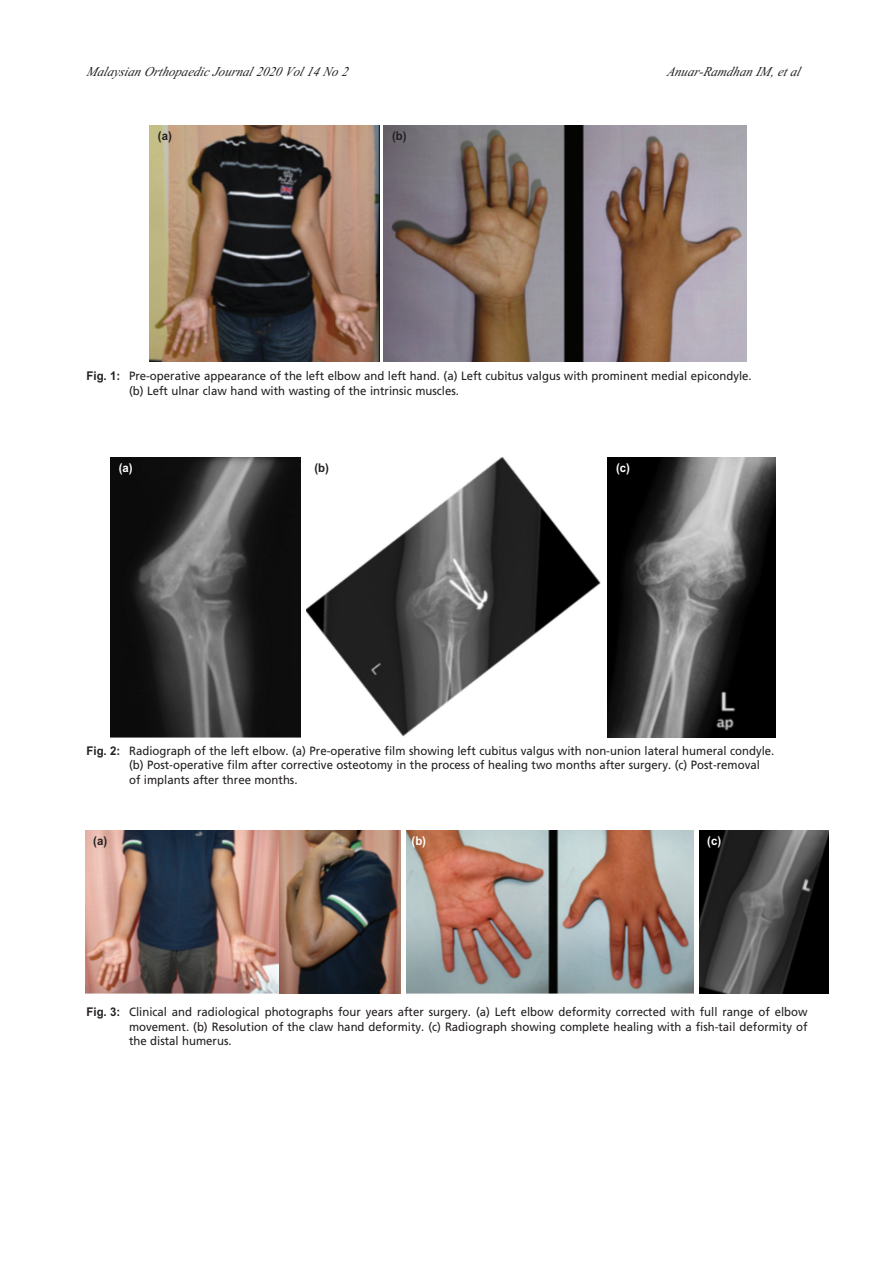
<style>
.page{position:relative;width:896px;height:1263px;background:#fff}
.page>*{position:absolute;margin:0;border:0;box-sizing:border-box;transform-origin:0 0}
.t1{font:italic 13.5px "Times New Roman";color:#231f20;scale:.95 1}
.t2{font:12px/14.4px "Frutiger LT Std";color:#231f20;scale:.95 1}
.t3{font:700 12px "Arial";color:#231f20;scale:.95 1}
.t4{font:700 12px "Arial";color:#fff;scale:.95 1}
.s1{font-family:"Arial";font-weight:700}
</style>
<div class="page">
<img style="left:150px;top:125px;width:229px;height:237px">
<img style="left:384px;top:125px;width:362px;height:237px">
<img style="left:110px;top:458px;width:191px;height:279px">
<img style="left:306px;top:458px;width:294px;height:278px">
<img style="left:608px;top:458px;width:167px;height:279px">
<img style="left:85px;top:830px;width:194px;height:164px">
<img style="left:406px;top:830px;width:287px;height:164px">
<img style="left:699px;top:830px;width:130px;height:164px">
<img style="left:279px;top:830px;width:121px;height:164px">
<p class="t1" style="left:87px;top:63px;width:280px">Malaysian Orthopaedic Journal 2020 Vol 14 No 2</p>
<p class="t1" style="left:667px;top:63px;width:146px">Anuar-Ramdhan IM, et al</p>
<p class="t3" style="left:158px;top:128px;width:16px">(a)</p>
<p class="t3" style="left:392px;top:128px;width:17px">(b)</p>
<p class="t2" style="left:129px;top:370px;width:657px;text-indent:-43px"><span class="s1">Fig. 1:</span> Pre-operative appearance of the left elbow and left hand. (a) Left cubitus valgus with prominent medial epicondyle. (b) Left ulnar claw hand with wasting of the intrinsic muscles.</p>
<p class="t4" style="left:119px;top:461px;width:16px">(a)</p>
<p class="t3" style="left:314px;top:461px;width:17px">(b)</p>
<p class="t4" style="left:616px;top:461px;width:16px">(c)</p>
<p class="t2" style="left:129px;top:744px;width:681px;text-indent:-43px"><span class="s1">Fig. 2:</span> Radiograph of the left elbow. (a) Pre-operative film showing left cubitus valgus with non-union lateral humeral condyle. (b) Post-operative film after corrective osteotomy in the process of healing two months after surgery. (c) Post-removal<br>of implants after three months.</p>
<p class="t3" style="left:93px;top:834px;width:16px">(a)</p>
<p class="t4" style="left:707px;top:834px;width:16px">(c)</p>
<p class="t4" style="left:411px;top:834px;width:17px">(b)</p>
<p class="t2" style="left:129px;top:1006px;width:716px;text-align:justify;text-indent:-42px"><span class="s1">Fig. 3:</span> Clinical and radiological photographs four years after surgery. (a) Left elbow deformity corrected with full range of elbow movement. (b) Resolution of the claw hand deformity. (c) Radiograph showing complete healing with a fish-tail deformity of the distal humerus.</p>
</div>
